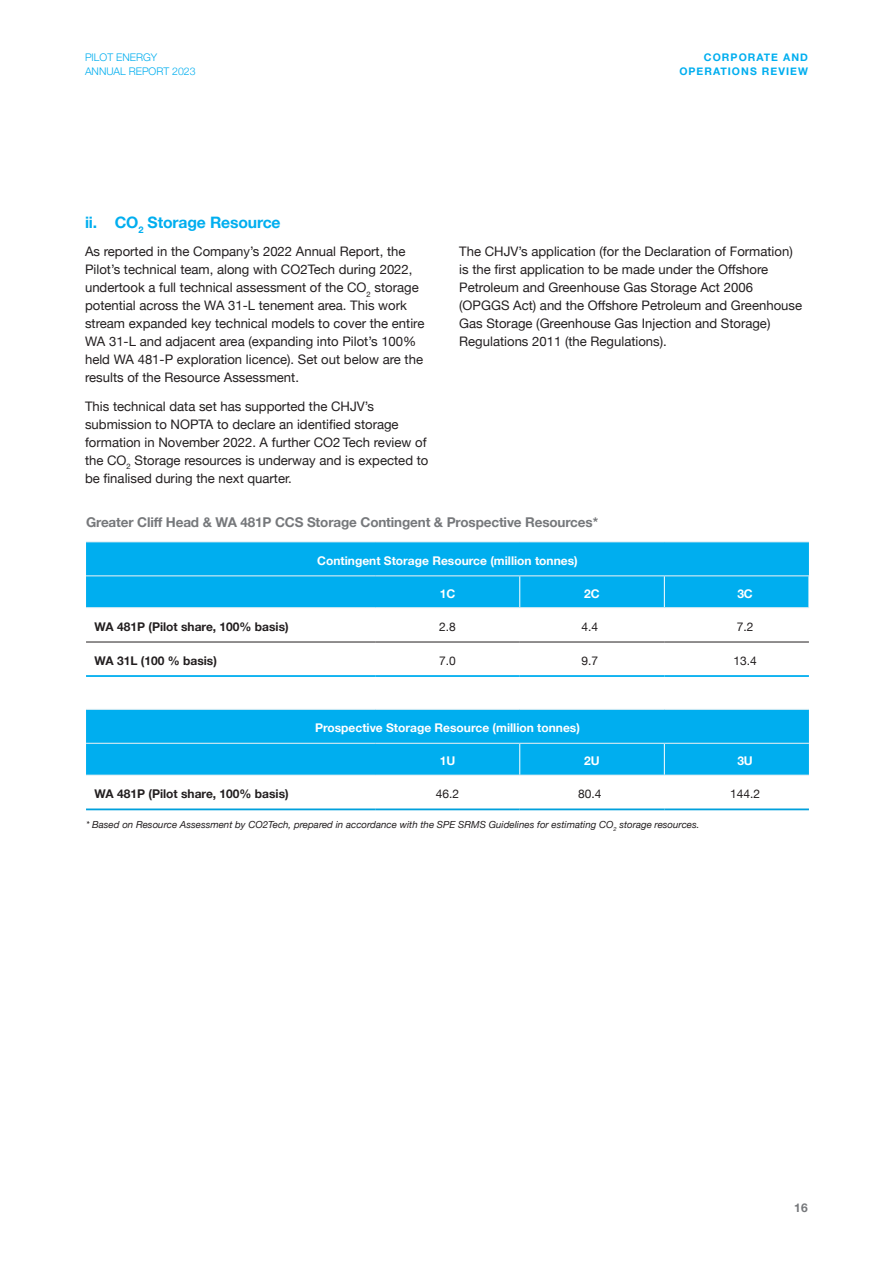
<style>
.page{position:relative;width:893px;height:1263px;background:#fff}
.page>*{position:absolute;margin:0;border:0;box-sizing:border-box;transform-origin:0 0}
.t1{font:700 15.75px "Helvetica Neue";letter-spacing:-.01em;color:#00aeef}
.t2{font:700 13.5px "Helvetica Neue";letter-spacing:-.01em;color:#76787b}
.t3{font:13.2px/18px "Helvetica Neue";color:#231f20}
.t4{font:700 12px "Helvetica Neue";color:#fff}
.t5{font:700 12px "Helvetica Neue";color:#231f20}
.t6{font:12px "Helvetica Neue";color:#231f20}
.t7{font:700 12px "Helvetica Neue";color:#76787b}
.t8{font:700 10.5px/13.5px "Helvetica Neue";letter-spacing:.1em;color:#00aeef;text-align:right}
.t9{font:300 10.5px/13.5px "Helvetica Neue";color:#00aeef}
.t10{font:italic 9.75px "Helvetica Neue";color:#231f20}
</style>
<div class="page">
<div style="left:86px;top:542px;width:723px;height:65px;background:#00aeef"></div>
<hr style="left:519px;top:576px;width:1px;height:31px;background:#fff">
<hr style="left:664px;top:576px;width:1px;height:31px;background:#fff">
<hr style="left:86px;top:642px;width:289px;height:1px;background:#231f20">
<hr style="left:375px;top:642px;width:145px;height:1px;background:#231f20">
<hr style="left:520px;top:642px;width:144px;height:1px;background:#231f20">
<hr style="left:664px;top:642px;width:145px;height:1px;background:#231f20">
<hr style="left:86px;top:541px;width:289px;height:1px;background:#f2f3f4">
<hr style="left:375px;top:541px;width:145px;height:1px;background:#f2f3f4">
<hr style="left:520px;top:541px;width:144px;height:1px;background:#f2f3f4">
<hr style="left:664px;top:541px;width:145px;height:1px;background:#f2f3f4">
<hr style="left:86px;top:575px;width:289px;height:1px;background:#f2f3f4">
<hr style="left:375px;top:575px;width:145px;height:1px;background:#f2f3f4">
<hr style="left:520px;top:575px;width:144px;height:1px;background:#f2f3f4">
<hr style="left:664px;top:575px;width:145px;height:1px;background:#f2f3f4">
<hr style="left:86px;top:607px;width:289px;height:1px;background:#f2f3f4">
<hr style="left:375px;top:607px;width:145px;height:1px;background:#f2f3f4">
<hr style="left:520px;top:607px;width:144px;height:1px;background:#f2f3f4">
<hr style="left:664px;top:607px;width:145px;height:1px;background:#f2f3f4">
<hr style="left:808px;top:576px;width:1px;height:31px;background:#fff">
<hr style="left:86px;top:675px;width:289px;height:2px;background:#00aeef">
<hr style="left:375px;top:675px;width:145px;height:2px;background:#00aeef">
<hr style="left:520px;top:675px;width:144px;height:2px;background:#00aeef">
<hr style="left:664px;top:675px;width:145px;height:2px;background:#00aeef">
<div style="left:86px;top:710px;width:723px;height:65px;background:#00aeef"></div>
<hr style="left:519px;top:744px;width:1px;height:31px;background:#fff">
<hr style="left:664px;top:744px;width:1px;height:31px;background:#fff">
<hr style="left:86px;top:709px;width:289px;height:1px;background:#f2f3f4">
<hr style="left:375px;top:709px;width:145px;height:1px;background:#f2f3f4">
<hr style="left:520px;top:709px;width:144px;height:1px;background:#f2f3f4">
<hr style="left:664px;top:709px;width:145px;height:1px;background:#f2f3f4">
<hr style="left:86px;top:743px;width:289px;height:1px;background:#f2f3f4">
<hr style="left:375px;top:743px;width:145px;height:1px;background:#f2f3f4">
<hr style="left:520px;top:743px;width:144px;height:1px;background:#f2f3f4">
<hr style="left:664px;top:743px;width:145px;height:1px;background:#f2f3f4">
<hr style="left:86px;top:775px;width:289px;height:1px;background:#f2f3f4">
<hr style="left:375px;top:775px;width:145px;height:1px;background:#f2f3f4">
<hr style="left:520px;top:775px;width:144px;height:1px;background:#f2f3f4">
<hr style="left:664px;top:775px;width:145px;height:1px;background:#f2f3f4">
<hr style="left:86px;top:808px;width:289px;height:2px;background:#00a0dc">
<hr style="left:375px;top:808px;width:145px;height:2px;background:#00a0dc">
<hr style="left:520px;top:808px;width:144px;height:2px;background:#00a0dc">
<hr style="left:664px;top:808px;width:145px;height:2px;background:#00a0dc">
<p class="t9" style="left:85px;top:50px;width:112px">PILOT ENERGY<br>ANNUAL REPORT 2023</p>
<p class="t8" style="left:679px;top:51px;width:130px">CORPORATE AND<br>OPERATIONS REVIEW</p>
<p class="t1" style="left:85px;top:210px;width:197px">ii. CO<sub>2</sub> Storage Resource</p>
<p class="t3" style="left:85px;top:243px;width:341px">As reported in the Company’s 2022 Annual Report, the Pilot’s technical team, along with CO2Tech during 2022, undertook a full technical assessment of the CO<sub>2</sub> storage potential across the WA 31-L tenement area. This work stream expanded key technical models to cover the entire WA 31-L and adjacent area (expanding into Pilot’s 100% held WA 481-P exploration licence). Set out below are the results of the Resource Assessment.</p>
<p class="t3" style="left:85px;top:398px;width:345px">This technical data set has supported the CHJV’s submission to NOPTA to declare an identified storage formation in November 2022. A further CO2 Tech review of the CO<sub>2</sub> Storage resources is underway and is expected to be finalised during the next quarter.</p>
<p class="t3" style="left:459px;top:243px;width:344px">The CHJV’s application (for the Declaration of Formation) is the first application to be made under the Offshore Petroleum and Greenhouse Gas Storage Act 2006 (OPGGS Act) and the Offshore Petroleum and Greenhouse Gas Storage (Greenhouse Gas Injection and Storage)<br>Regulations 2011 (the Regulations).</p>
<p class="t2" style="left:86px;top:512px;width:514px">Greater Cliff Head &amp; WA 481P CCS Storage Contingent &amp; Prospective Resources*</p>
<p class="t4" style="left:317px;top:551px;width:262px">Contingent Storage Resource (million tonnes)</p>
<p class="t4" style="left:440px;top:584px;width:17px">1C</p>
<p class="t4" style="left:584px;top:584px;width:17px">2C</p>
<p class="t4" style="left:737px;top:584px;width:17px">3C</p>
<p class="t5" style="left:95px;top:617px;width:196px">WA 481P (Pilot share, 100% basis)</p>
<p class="t6" style="left:439px;top:618px;width:18px">2.8</p>
<p class="t6" style="left:582px;top:618px;width:18px">4.4</p>
<p class="t6" style="left:737px;top:618px;width:18px">7.2</p>
<p class="t5" style="left:95px;top:651px;width:124px">WA 31L (100 % basis)</p>
<p class="t6" style="left:439px;top:652px;width:18px">7.0</p>
<p class="t6" style="left:582px;top:652px;width:18px">9.7</p>
<p class="t6" style="left:733px;top:652px;width:25px">13.4</p>
<p class="t4" style="left:315px;top:718px;width:266px">Prospective Storage Resource (million tonnes)</p>
<p class="t4" style="left:440px;top:751px;width:17px">1U</p>
<p class="t4" style="left:584px;top:751px;width:17px">2U</p>
<p class="t4" style="left:737px;top:751px;width:17px">3U</p>
<p class="t5" style="left:95px;top:784px;width:196px">WA 481P (Pilot share, 100% basis)</p>
<p class="t6" style="left:436px;top:785px;width:25px">46.2</p>
<p class="t6" style="left:578px;top:785px;width:25px">80.4</p>
<p class="t6" style="left:730px;top:785px;width:32px">144.2</p>
<p class="t10" style="left:86px;top:817px;width:615px">* Based on Resource Assessment by CO2Tech, prepared in accordance with the SPE SRMS Guidelines for estimating CO<sub>2</sub> storage resources.</p>
<p class="t7" style="left:794px;top:1198px;width:15px">16</p>
</div>
